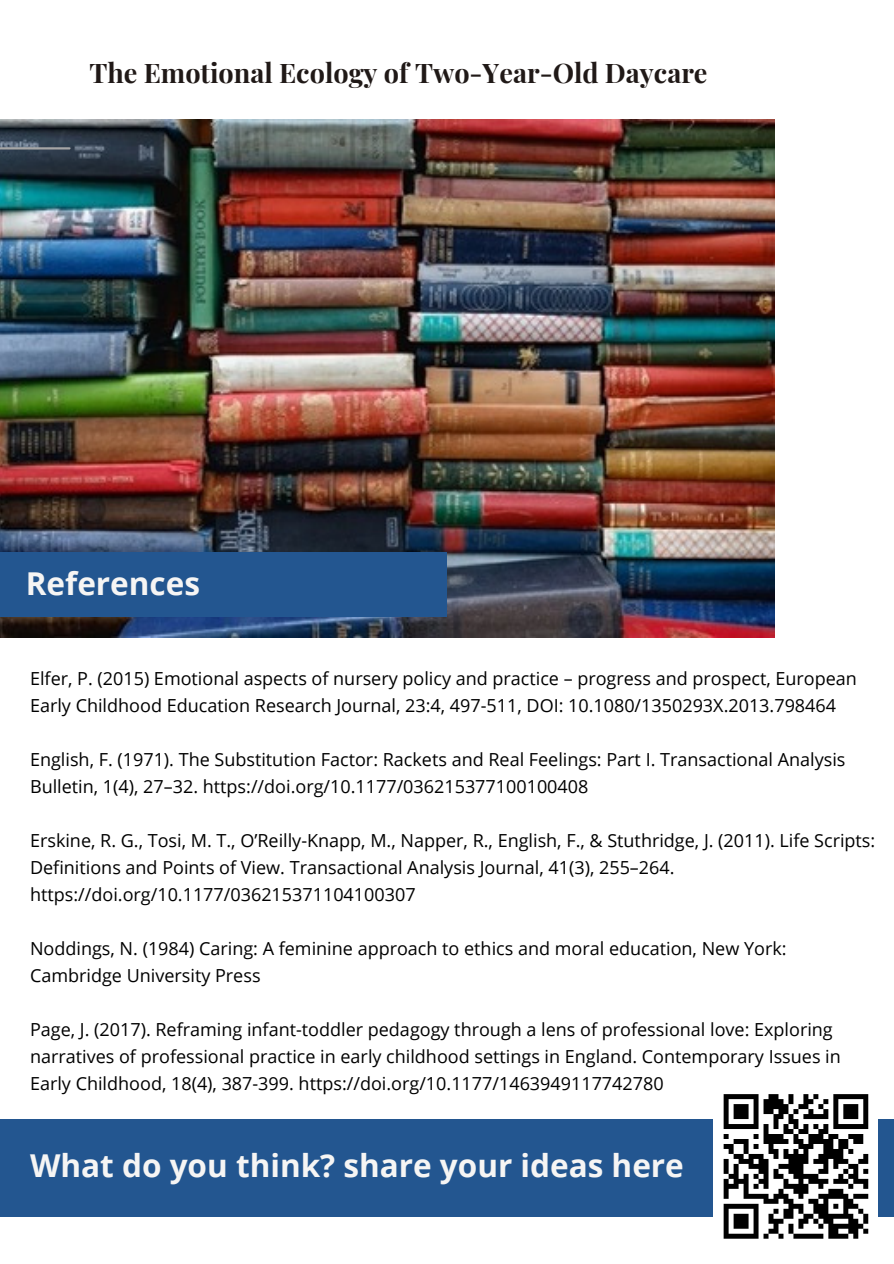
<style>
.page{position:relative;width:894px;height:1264px;background:#fff}
.page>*{position:absolute;margin:0;border:0;box-sizing:border-box;transform-origin:0 0}
.t1{font:700 31.5px "Open Sans";color:#f6f5f4}
.t2{font:700 27px "Playfair Display";color:#201917}
.t3{font:18px/27px "Open Sans";color:#000}
</style>
<div class="page">
<img style="left:0;top:120px;width:774px;height:517px">
<hr style="left:0;top:147px;width:69px;height:2px;background:#a6a6a6">
<div style="left:0;top:552px;width:446px;height:64px;background:#235690"></div>
<div style="left:0;top:1119px;width:893px;height:97px;background:#235690"></div>
<div style="left:713px;top:1084px;width:165px;height:164px;background:#fff"></div>
<svg style="left:723px;top:1094px;width:146px;height:145px"></svg>
<p class="t2" style="left:89px;top:54px;width:619px">The Emotional Ecology of Two-Year-Old Daycare</p>
<p class="t1" style="left:26px;top:561px;width:176px">References</p>
<h1 class="t3" style="left:30px;top:664px;width:828px">Elfer, P. (2015) Emotional aspects of nursery policy and practice – progress and prospect, European<br>Early Childhood Education Research Journal, 23:4, 497-511, DOI: 10.1080/1350293X.2013.798464</h1>
<p class="t3" style="left:30px;top:745px;width:816px">English, F. (1971). The Substitution Factor: Rackets and Real Feelings: Part I. Transactional Analysis<br>Bulletin, 1(4), 27–32. https://doi.org/10.1177/036215377100100408</p>
<p class="t3" style="left:30px;top:826px;width:846px">Erskine, R. G., Tosi, M. T., O’Reilly-Knapp, M., Napper, R., English, F., &amp; Stuthridge, J. (2011). Life Scripts:<br>Definitions and Points of View. Transactional Analysis Journal, 41(3), 255–264. https://doi.org/10.1177/036215371104100307</p>
<p class="t3" style="left:30px;top:934px;width:757px">Noddings, N. (1984) Caring: A feminine approach to ethics and moral education, New York:<br>Cambridge University Press</p>
<p class="t3" style="left:30px;top:1015px;width:812px">Page, J. (2017). Reframing infant-toddler pedagogy through a lens of professional love: Exploring narratives of professional practice in early childhood settings in England. Contemporary Issues in<br>Early Childhood, 18(4), 387-399. https://doi.org/10.1177/1463949117742780</p>
<p class="t1" style="left:30px;top:1143px;width:655px">What do you think? share your ideas here</p>
</div>
